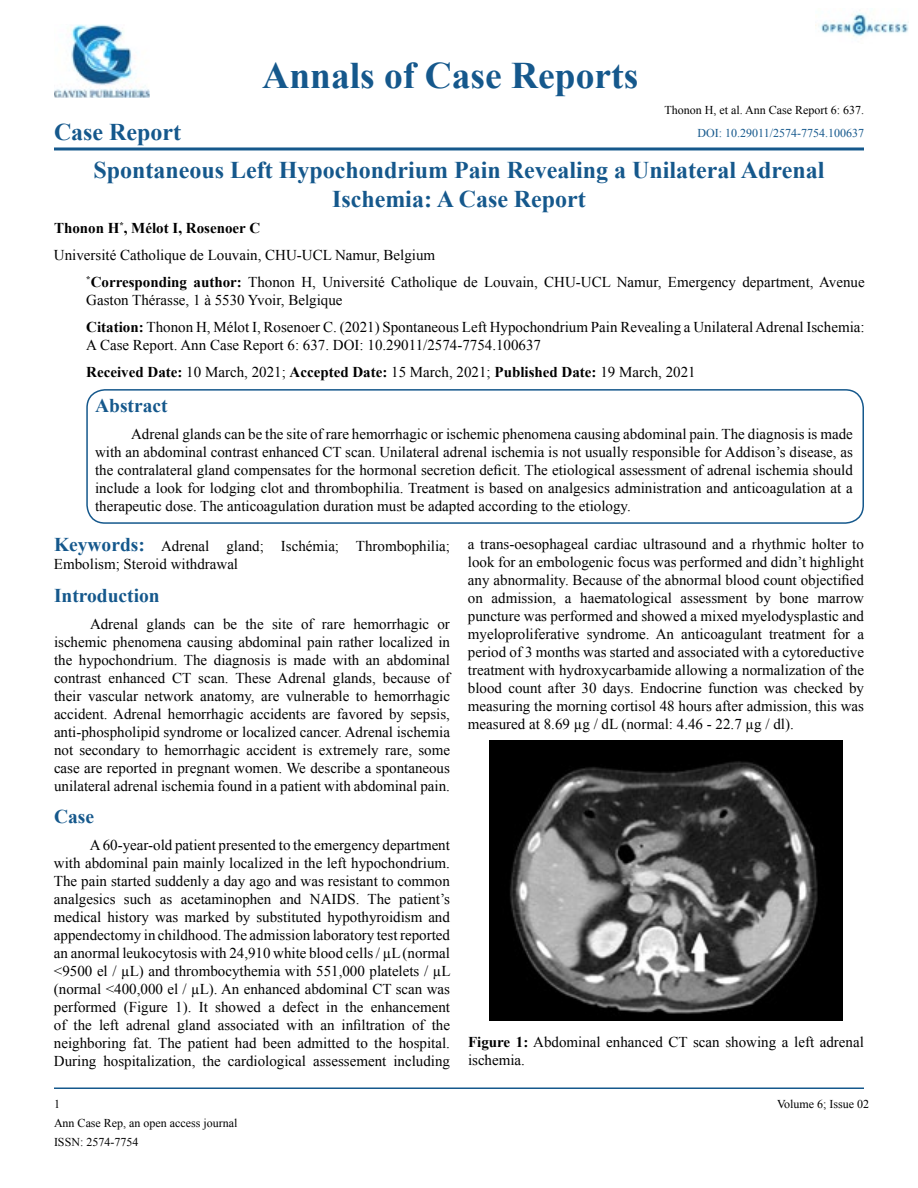
<style>
.page{position:relative;width:918px;height:1188px;background:#fff}
.page>*{position:absolute;margin:0;border:0;box-sizing:border-box;transform-origin:0 0}
.t1{font:700 37.5px "Times New Roman";color:#15588c}
.t2{font:700 24px/28.8px "Times New Roman";color:#15588c;text-align:center}
.t3{font:700 19.5px "Times New Roman";color:#15588c}
.t4{font:15px/18px "Times New Roman";color:#000}
.t5{font:700 15px "Times New Roman";color:#000}
.t6{font:12px/18.9px "Times New Roman";color:#000}
.t7{font:12px "Times New Roman";color:#15588c}
.s1{font-weight:700}
.s2{font-weight:700;font-size:19.5px;color:#15588c}
</style>
<div class="page">
<hr style="left:54px;top:1088px;width:810px;height:1px;background:#15588c">
<img style="left:54px;top:25px;width:96px;height:72px">
<hr style="left:54px;top:147px;width:810px;height:3px;background:#15588c">
<img style="left:816px;top:13px;width:92px;height:24px">
<div style="left:86px;top:389px;width:778px;height:135px;border:2px solid #15588c;border-radius:18px"></div>
<img style="left:489px;top:741px;width:354px;height:279px">
<h2 class="t2" style="left:54px;top:117px;width:129px">Case Report</h2>
<h1 class="t1" style="left:262px;top:50px;width:378px">Annals of Case Reports</h1>
<p class="t6" style="left:664px;top:100px;width:201px">Thonon H, et al. Ann Case Report 6: 637.</p>
<p class="t7" style="left:697px;top:124px;width:168px">DOI: 10.29011/2574-7754.100637</p>
<h2 class="t2" style="left:94px;top:155px;width:732px">Spontaneous Left Hypochondrium Pain Revealing a Unilateral Adrenal<br>Ischemia: A Case Report</h2>
<p class="t5" style="left:54px;top:217px;width:208px">Thonon H<sup>*</sup>, Mélot I, Rosenoer C</p>
<p class="t4" style="left:54px;top:246px;width:383px">Université Catholique de Louvain, CHU-UCL Namur, Belgium</p>
<p class="t4" style="left:86px;top:272px;width:780px"><sup>*</sup><span class="s1">Corresponding author:</span> Thonon H, Université Catholique de Louvain, CHU-UCL Namur, Emergency department, Avenue</p>
<p class="t4" style="left:86px;top:286px;width:780px;line-height:27px">Gaston Thérasse, 1 à 5530 Yvoir, Belgique<br><span class="s1">Citation:</span> Thonon H, Mélot I, Rosenoer C. (2021) Spontaneous Left Hypochondrium Pain Revealing a Unilateral Adrenal Ischemia:</p>
<p class="t4" style="left:86px;top:331px;width:611px;line-height:27px">A Case Report. Ann Case Report 6: 637. DOI: 10.29011/2574-7754.100637<br><span class="s1">Received Date:</span> 10 March, 2021; <span class="s1">Accepted Date:</span> 15 March, 2021; <span class="s1">Published Date:</span> 19 March, 2021</p>
<h3 class="t3" style="left:95px;top:392px;width:74px">Abstract</h3>
<p class="t4" style="left:95px;top:425px;width:759px;text-align:justify;text-indent:36px">Adrenal glands can be the site of rare hemorrhagic or ischemic phenomena causing abdominal pain. The diagnosis is made with an abdominal contrast enhanced CT scan. Unilateral adrenal ischemia is not usually responsible for Addison’s disease, as the contralateral gland compensates for the hormonal secretion deficit. The etiological assessment of adrenal ischemia should include a look for lodging clot and thrombophilia. Treatment is based on analgesics administration and anticoagulation at a therapeutic dose. The anticoagulation duration must be adapted according to the etiology.</p>
<p class="t4" style="left:54px;top:537px;width:398px"><span class="s2">Keywords:</span> Adrenal gland; Ischémia; Thrombophilia;<br>Embolism; Steroid withdrawal</p>
<h3 class="t3" style="left:54px;top:582px;width:107px">Introduction</h3>
<p class="t4" style="left:54px;top:615px;width:398px;text-align:justify;text-indent:36px">Adrenal glands can be the site of rare hemorrhagic or ischemic phenomena causing abdominal pain rather localized in the hypochondrium. The diagnosis is made with an abdominal contrast enhanced CT scan. These Adrenal glands, because of their vascular network anatomy, are vulnerable to hemorrhagic accident. Adrenal hemorrhagic accidents are favored by sepsis, anti-phospholipid syndrome or localized cancer. Adrenal ischemia not secondary to hemorrhagic accident is extremely rare, some case are reported in pregnant women. We describe a spontaneous unilateral adrenal ischemia found in a patient with abdominal pain.</p>
<h3 class="t3" style="left:54px;top:803px;width:42px">Case</h3>
<p class="t4" style="left:54px;top:836px;width:398px;text-align:justify;text-indent:36px">A 60-year-old patient presented to the emergency department with abdominal pain mainly localized in the left hypochondrium.<br>The pain started suddenly a day ago and was resistant to common analgesics such as acetaminophen and NAIDS. The patient’s medical history was marked by substituted hypothyroidism and appendectomy in childhood. The admission laboratory test reported an anormal leukocytosis with 24,910 white blood cells / µL (normal &lt;9500 el / µL) and thrombocythemia with 551,000 platelets / µL (normal &lt;400,000 el / µL). An enhanced abdominal CT scan was performed (Figure 1). It showed a defect in the enhancement of the left adrenal gland associated with an infiltration of the neighboring fat. The patient had been admitted to the hospital.<br>During hospitalization, the cardiological assessement including</p>
<p class="t4" style="left:468px;top:534px;width:398px;text-align:justify">a trans-oesophageal cardiac ultrasound and a rhythmic holter to look for an embologenic focus was performed and didn’t highlight any abnormality. Because of the abnormal blood count objectified on admission, a haematological assessment by bone marrow puncture was performed and showed a mixed myelodysplastic and myeloproliferative syndrome. An anticoagulant treatment for a period of 3 months was started and associated with a cytoreductive treatment with hydroxycarbamide allowing a normalization of the blood count after 30 days. Endocrine function was checked by measuring the morning cortisol 48 hours after admission, this was measured at 8.69 µg / dL (normal: 4.46 - 22.7 µg / dl).</p>
<p class="t4" style="left:468px;top:1033px;width:397px"><span class="s1">Figure 1:</span> Abdominal enhanced CT scan showing a left adrenal ischemia.</p>
<p class="t6" style="left:54px;top:1094px;width:7px">1</p>
<p class="t6" style="left:777px;top:1094px;width:94px">Volume 6; Issue 02</p>
<p class="t6" style="left:54px;top:1114px;width:185px">Ann Case Rep, an open access journal<br>ISSN: 2574-7754</p>
</div>
